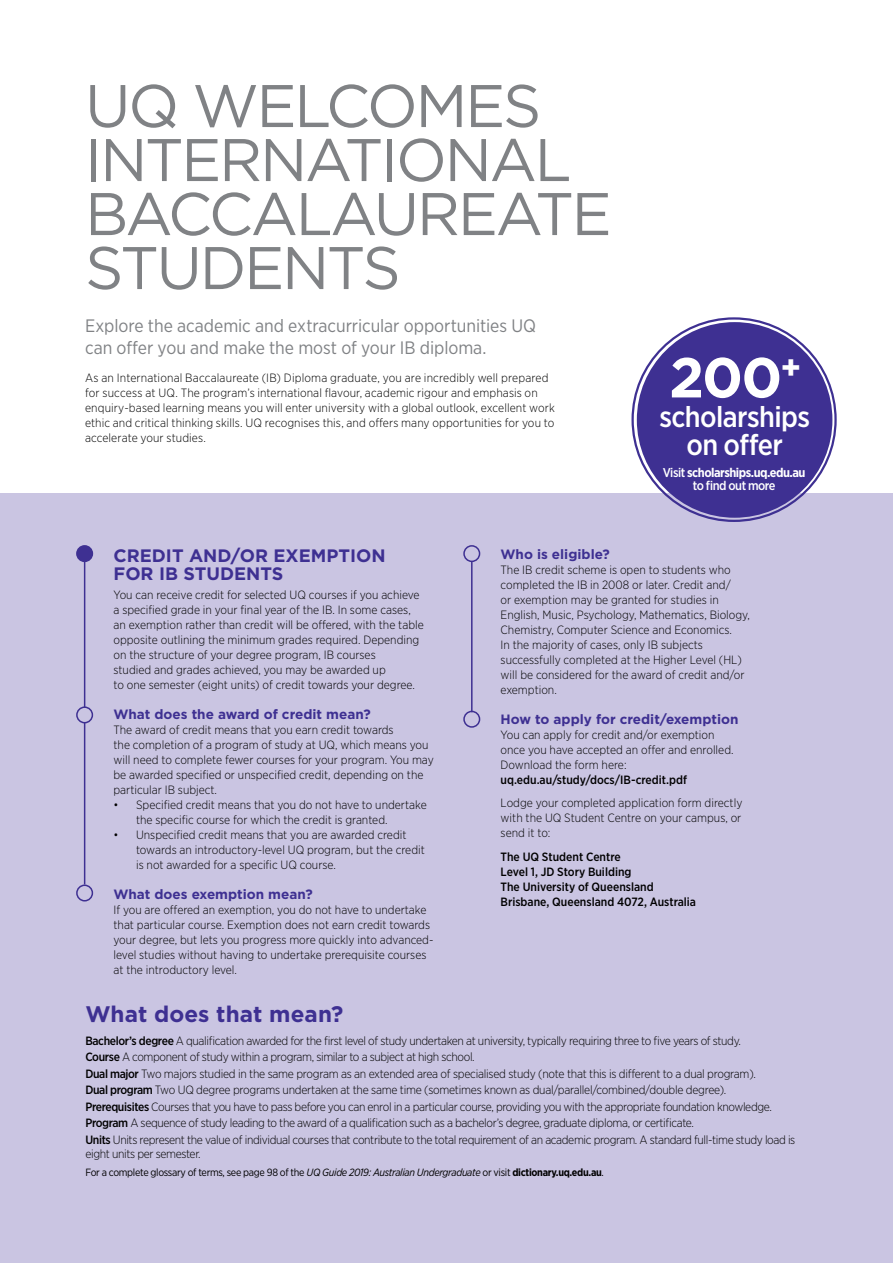
<style>
.page{position:relative;width:893px;height:1263px;background:#fff}
.page>*{position:absolute;margin:0;border:0;box-sizing:border-box;transform-origin:0 0}
.t1{font:60px/54px "Gotham";letter-spacing:-.04em;color:#808285}
.t2{font:700 56.25px "Gotham";color:#fff}
.t3{font:500 29.1px/28.3px "Gotham Narrow";letter-spacing:-.02em;color:#fff;text-align:center}
.t4{font:700 22.5px "Gotham";letter-spacing:.005em;color:#3e3092}
.t5{font:18px/22.5px "Gotham Narrow";letter-spacing:-.005em;color:#808285}
.t6{font:700 18px/18px "Gotham";color:#3e3092}
.t7{font:700 13.5px "Gotham";color:#3e3092}
.t8{font:700 12.75px/13.5px "Gotham Narrow";letter-spacing:-.04em;color:#fff;text-align:center}
.t9{font:300 12px/15px "Gotham Narrow";color:#000}
.t10{font:300 12px/16.5px "Gotham Narrow";letter-spacing:-.03em;color:#000}
.t11{font:500 12px/15px "Gotham Narrow";color:#000}
.t12{font:10.5px "Gotham Narrow";letter-spacing:-.03em;color:#000}
.s1{font-weight:500}
.s2{font-style:italic}
.s3{font-weight:700}
</style>
<div class="page">
<div style="left:0;top:493px;width:893px;height:770px;background:#cac5e2"></div>
<div style="left:77px;top:546px;width:15px;height:15px;background:#3e3092;border-radius:50%"></div>
<div style="left:76px;top:545px;width:17px;height:17px;border:2px solid #3e3092;border-radius:50%"></div>
<div style="left:463px;top:545px;width:17px;height:17px;border:2px solid #3e3092;border-radius:50%"></div>
<hr style="left:84px;top:561px;width:1px;height:146px;background:#3e3092">
<hr style="left:84px;top:723px;width:1px;height:161px;background:#3e3092">
<hr style="left:471px;top:561px;width:2px;height:151px;background:#3e3092">
<div style="left:76px;top:706px;width:17px;height:17px;border:2px solid #3e3092;border-radius:50%"></div>
<div style="left:76px;top:884px;width:17px;height:17px;border:2px solid #3e3092;border-radius:50%"></div>
<div style="left:463px;top:711px;width:17px;height:17px;border:2px solid #3e3092;border-radius:50%"></div>
<div style="left:637px;top:322px;width:195px;height:196px;background:#3e3092;border-radius:50%"></div>
<h1 class="t1" style="left:85px;top:78px;width:528px">UQ WELCOMES<br>INTERNATIONAL<br>BACCALAUREATE<br>STUDENTS</h1>
<h3 class="t5" style="left:85px;top:314px;width:453px">Explore the academic and extracurricular opportunities UQ can offer you and make the most of your IB diploma.</h3>
<p class="t9" style="left:85px;top:370px;width:471px">As an International Baccalaureate (IB) Diploma graduate, you are incredibly well prepared for success at UQ. The program’s international flavour, academic rigour and emphasis on enquiry-based learning means you will enter university with a global outlook, excellent work ethic and critical thinking skills. UQ recognises this, and offers many opportunities for you to accelerate your studies.</p>
<h2 class="t2" style="left:669px;top:340px;width:134px">200<sup>+</sup></h2>
<h3 class="t3" style="left:659px;top:402px;width:152px">scholarships on offer</h3>
<p class="t8" style="left:663px;top:465px;width:144px"><span class="s1">Visit</span> scholarships.uq.edu.au <span class="s1">to find out more</span></p>
<h3 class="t6" style="left:114px;top:547px;width:274px">CREDIT AND/OR EXEMPTION<br>FOR IB STUDENTS</h3>
<p class="t9" style="left:114px;top:587px;width:312px">You can receive credit for selected UQ courses if you achieve a specified grade in your final year of the IB. In some cases, an exemption rather than credit will be offered, with the table opposite outlining the minimum grades required. Depending on the structure of your degree program, IB courses<br>studied and grades achieved, you may be awarded up<br>to one semester (eight units) of credit towards your degree.</p>
<p class="t7" style="left:114px;top:706px;width:259px">What does the award of credit mean?</p>
<p class="t9" style="left:114px;top:722px;width:322px">The award of credit means that you earn credit towards<br>the completion of a program of study at UQ, which means you will need to complete fewer courses for your program. You may be awarded specified or unspecified credit, depending on the particular IB subject.</p>
<p class="t9" style="left:136px;top:797px;width:292px;text-indent:-22px">• Specified credit means that you do not have to undertake the specific course for which the credit is granted.</p>
<p class="t9" style="left:136px;top:827px;width:290px;text-indent:-22px">• Unspecified credit means that you are awarded credit towards an introductory-level UQ program, but the credit is not awarded for a specific UQ course.</p>
<p class="t7" style="left:114px;top:886px;width:201px">What does exemption mean?</p>
<p class="t9" style="left:114px;top:902px;width:321px">If you are offered an exemption, you do not have to undertake that particular course. Exemption does not earn credit towards your degree, but lets you progress more quickly into advanced&shy;level studies without having to undertake prerequisite courses at the introductory level.</p>
<p class="t7" style="left:501px;top:545px;width:111px">Who is eligible?</p>
<p class="t9" style="left:501px;top:561px;width:251px">The IB credit scheme is open to students who completed the IB in 2008 or later. Credit and/<br>or exemption may be granted for studies in English, Music, Psychology, Mathematics, Biology, Chemistry, Computer Science and Economics.<br>In the majority of cases, only IB subjects successfully completed at the Higher Level (HL) will be considered for the award of credit and/or exemption.</p>
<p class="t7" style="left:501px;top:710px;width:239px">How to apply for credit/exemption</p>
<p class="t9" style="left:501px;top:726px;width:234px">You can apply for credit and/or exemption once you have accepted an offer and enrolled.<br>Download the form here:</p>
<p class="t11" style="left:501px;top:772px;width:188px">uq.edu.au/study/docs/IB-credit.pdf</p>
<p class="t9" style="left:501px;top:795px;width:243px;text-align:justify">Lodge your completed application form directly with the UQ Student Centre on your campus, or send it to:</p>
<p class="t11" style="left:501px;top:849px;width:197px">The UQ Student Centre<br>Level 1, JD Story Building<br>The University of Queensland<br>Brisbane, Queensland 4072, Australia</p>
<h3 class="t4" style="left:85px;top:999px;width:260px">What does that mean?</h3>
<p class="t10" style="left:85px;top:1032px;width:711px"><span class="s1">Bachelor’s degree</span> A qualification awarded for the first level of study undertaken at university, typically requiring three to five years of study.<br><span class="s1">Course</span> A component of study within a program, similar to a subject at high school.<br><span class="s1">Dual major</span> Two majors studied in the same program as an extended area of specialised study (note that this is different to a dual program).<br><span class="s1">Dual program</span> Two UQ degree programs undertaken at the same time (sometimes known as dual/parallel/combined/double degree).<br><span class="s1">Prerequisites</span> Courses that you have to pass before you can enrol in a particular course, providing you with the appropriate foundation knowledge.<br><span class="s1">Program</span> A sequence of study leading to the award of a qualification such as a bachelor’s degree, graduate diploma, or certificate.<br><span class="s1">Units</span> Units represent the value of individual courses that contribute to the total requirement of an academic program. A standard full-time study load is</p>
<p class="t10" style="left:85px;top:1145px;width:117px">eight units per semester.</p>
<p class="t12" style="left:85px;top:1166px;width:520px">For a complete glossary of terms, see page 98 of the <span class="s2">UQ Guide 2019: Australian Undergraduate</span> or visit <span class="s3">dictionary.uq.edu.au</span>.</p>
</div>
